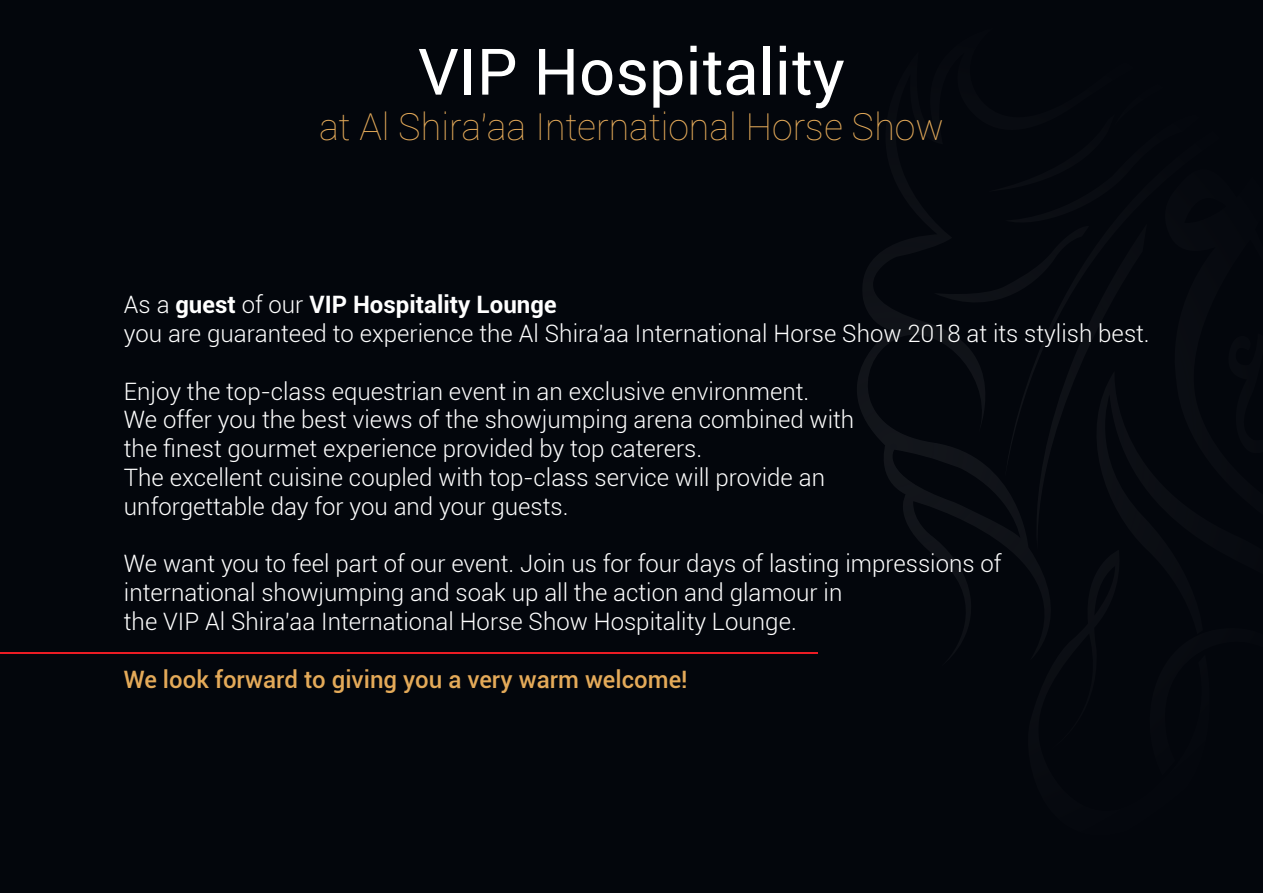
<style>
.page{position:relative;width:1263px;height:893px;background:#03060c}
.page>*{position:absolute;margin:0;border:0;box-sizing:border-box;transform-origin:0 0}
.t1{font:64.2px "Roboto";color:#fff}
.t2{font:100 37.5px "Roboto";color:#e4aa59}
.t3{font:300 24px/28.8px "Roboto";color:#fff}
.t4{font:500 24px "Roboto";color:#e4aa59}
.s1{font-weight:700}
</style>
<div class="page">
<hr style="left:0;top:652px;width:817px;height:1px;background:#ec1c24">
<h1 class="t1" style="left:418px;top:27px;width:428px">VIP Hospitality</h1>
<h2 class="t2" style="left:319px;top:100px;width:626px">at Al Shira'aa International Horse Show</h2>
<p class="t3" style="left:124px;top:289px;width:1027px">As a <span class="s1">guest</span> of our <span class="s1">VIP Hospitality Lounge<br></span>you are guaranteed to experience the Al Shira’aa International Horse Show 2018 at its stylish best.</p>
<p class="t3" style="left:124px;top:376px;width:732px">Enjoy the top-class equestrian event in an exclusive environment.<br>We offer you the best views of the showjumping arena combined with the finest gourmet experience provided by top caterers.<br>The excellent cuisine coupled with top-class service will provide an unforgettable day for you and your guests.</p>
<p class="t3" style="left:124px;top:549px;width:879px">We want you to feel part of our event. Join us for four days of lasting impressions of international showjumping and soak up all the action and glamour in<br>the VIP Al Shira’aa International Horse Show Hospitality Lounge.</p>
<p class="t4" style="left:124px;top:662px;width:565px">We look forward to giving you a very warm welcome!</p>
</div>
